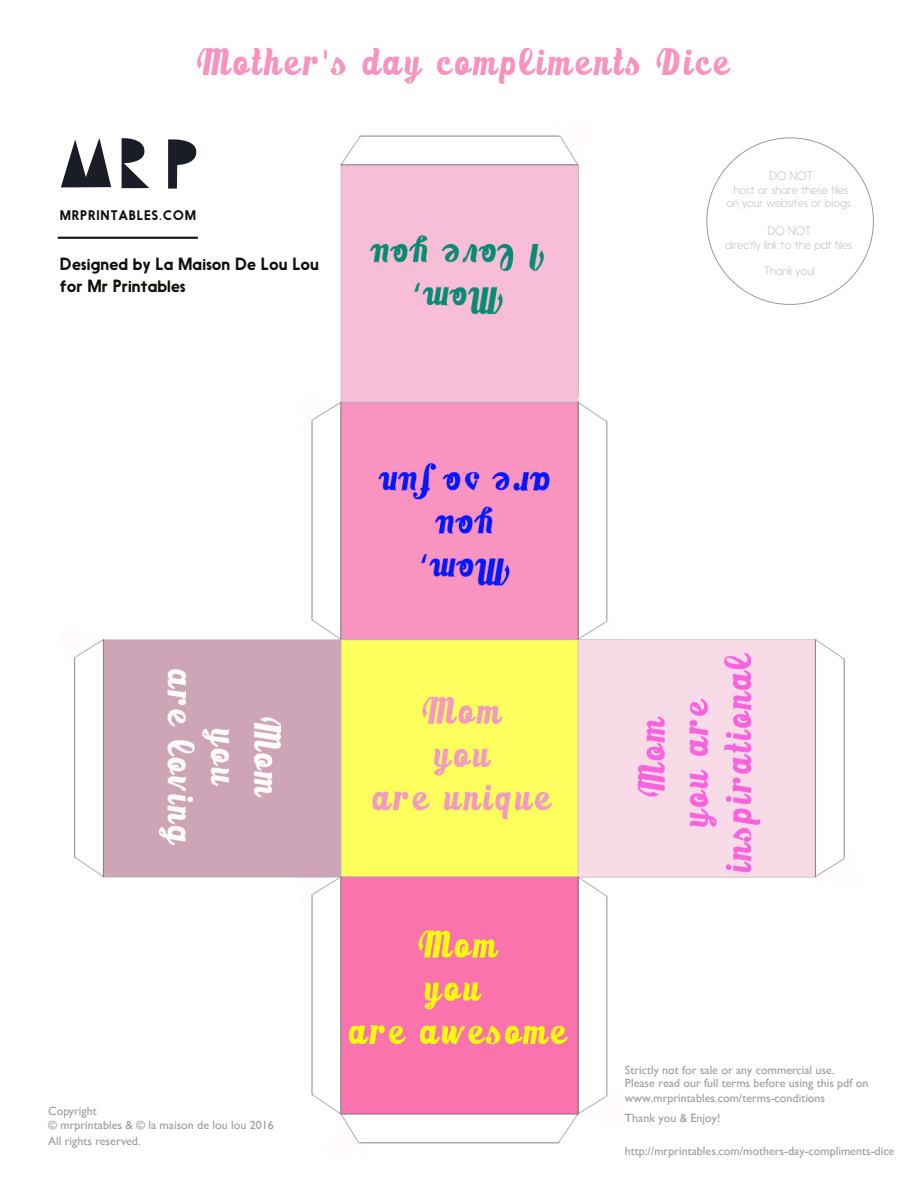
<style>
.page{position:relative;width:918px;height:1188px;background:#fff}
.page>*{position:absolute;margin:0;border:0;box-sizing:border-box;transform-origin:0 0}
.t1{font:500 16.5px/21.3px "Nanami";color:#12100b}
.t2{font:500 13.05px "Nanami";letter-spacing:.05em;color:#12100b}
.t3{font:12px/14.5px "Gill Sans";color:#9c9b9b}
.t4{font:200 11.55px/13.8px "Nanami";color:#c6c6c5;text-align:center}
</style>
<div class="page">
<img style="left:57px;top:47px;width:817px;height:1097px">
<hr style="left:58px;top:237px;width:140px;height:2px;background:#12100b">
<svg style="left:61px;top:138px;width:50px;height:49px"></svg>
<svg style="left:122px;top:137px;width:27px;height:51px"></svg>
<svg style="left:168px;top:137px;width:29px;height:52px"></svg>
<p class="t2" style="left:60px;top:207px;width:138px">MRPRINTABLES.COM</p>
<h1 class="t1" style="left:60px;top:254px;width:261px">Designed by La Maison De Lou Lou for Mr Printables</h1>
<p class="t4" style="left:726px;top:169px;width:127px">DO NOT<br>host or share these files on your websites or blogs.</p>
<p class="t4" style="left:725px;top:224px;width:130px">DO NOT<br>directly link to the pdf files.</p>
<p class="t4" style="left:764px;top:265px;width:52px">Thank you!</p>
<p class="t3" style="left:48px;top:1103px;width:227px">Copyright<br>© mrprintables &amp; © la maison de lou lou 2016</p>
<p class="t3" style="left:48px;top:1134px;width:94px">All rights reserved.</p>
<p class="t3" style="left:625px;top:1062px;width:211px">Strictly not for sale or any commercial use.</p>
<p class="t3" style="left:625px;top:1076px;width:245px">Please read our full terms before using this pdf on www.mrprintables.com/terms-conditions</p>
<p class="t3" style="left:625px;top:1111px;width:97px">Thank you &amp; Enjoy!</p>
<p class="t3" style="left:625px;top:1143px;width:271px">http://mrprintables.com/mothers-day-compliments-dice</p>
</div>
